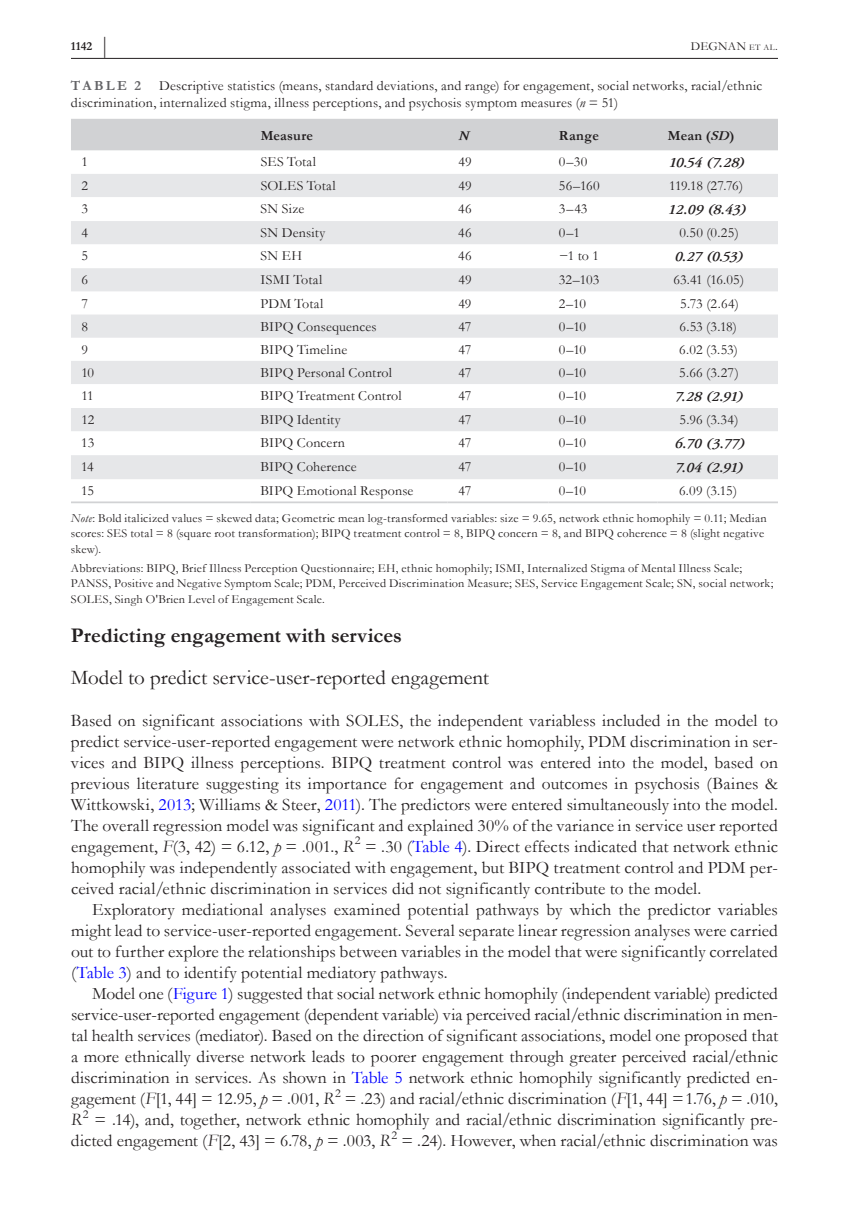
<style>
.page{position:relative;width:849px;height:1221px;background:#fff}
.page>*{position:absolute;margin:0;border:0;box-sizing:border-box;transform-origin:0 0}
.t1{font:21px "Garamond";color:#231f20}
.t2{font:700 21px "Garamond";color:#231f20}
.t3{font:17.5px/21px "Garamond";color:#231f20;text-align:justify}
.t4{font:14px/17.5px "Garamond";letter-spacing:.015em;color:#231f20}
.t5{font:italic 700 14px "Garamond";color:#231f20}
.t6{font:700 14px "Garamond";letter-spacing:.02em;color:#231f20}
.t7{font:700 14px "Garamond";letter-spacing:.165em;color:#636366}
.t8{font:12.25px/15.8px "Garamond";letter-spacing:.02em;color:#231f20}
.t9{font:700 12.25px "Garamond";color:#231f20}
.s1{font-size:23.62px}
.s2{font-size:8.58px}
.s3{font-style:italic}
.s4{font-style:normal}
.s5{color:#00f}
</style>
<div class="page">
<hr style="left:71px;top:58px;width:706px;height:1px;background:#231f20">
<div style="left:71px;top:119px;width:706px;height:31px;background:#d1d2d4"></div>
<svg style="left:71px;top:174px;width:706px;height:305px;fill:#e6e7e9"></svg>
<hr style="left:71px;top:501px;width:179px;height:2px;background:#d1d2d4">
<hr style="left:250px;top:501px;width:197px;height:2px;background:#d1d2d4">
<hr style="left:447px;top:501px;width:101px;height:2px;background:#d1d2d4">
<hr style="left:548px;top:501px;width:109px;height:2px;background:#d1d2d4">
<hr style="left:657px;top:501px;width:120px;height:2px;background:#d1d2d4">
<p class="t9" style="left:71px;top:38px;width:38px">1142 <span class="s1">|</span></p>
<p class="t8" style="left:690px;top:38px;width:89px">DEGNAN <span class="s2">et al</span>.</p>
<p class="t4" style="left:71px;top:76px;width:692px;text-indent:88px">Descriptive statistics (means, standard deviations, and range) for engagement, social networks, racial/ethnic discrimination, internalized stigma, illness perceptions, and psychosis symptom measures (<span class="s3">n</span> = 51)</p>
<p class="t6" style="left:260px;top:126px;width:54px">Measure</p>
<p class="t5" style="left:458px;top:127px;width:12px">N</p>
<p class="t6" style="left:558px;top:126px;width:41px">Range</p>
<p class="t6" style="left:667px;top:126px;width:68px">Mean (<span class="s3">SD</span>)</p>
<p class="t4" style="left:81px;top:152px;width:8px">1</p>
<p class="t4" style="left:260px;top:152px;width:57px">SES Total</p>
<p class="t4" style="left:458px;top:152px;width:15px">49</p>
<p class="t4" style="left:558px;top:152px;width:30px">0–30</p>
<p class="t5" style="left:668px;top:155px;width:77px">10<span class="s4">.</span>54 (7<span class="s4">.</span>28)</p>
<p class="t4" style="left:81px;top:176px;width:8px">2</p>
<p class="t4" style="left:260px;top:176px;width:76px">SOLES Total</p>
<p class="t4" style="left:458px;top:176px;width:15px">49</p>
<p class="t4" style="left:558px;top:176px;width:42px">56–160</p>
<p class="t4" style="left:669px;top:176px;width:76px">119.18 (27.76)</p>
<p class="t4" style="left:81px;top:200px;width:8px">3</p>
<p class="t4" style="left:260px;top:200px;width:45px">SN Size</p>
<p class="t4" style="left:458px;top:200px;width:15px">46</p>
<p class="t4" style="left:558px;top:200px;width:30px">3–43</p>
<p class="t5" style="left:667px;top:202px;width:79px">12<span class="s4">.</span>09 (8<span class="s4">.</span>43)</p>
<p class="t4" style="left:81px;top:224px;width:8px">4</p>
<p class="t4" style="left:260px;top:224px;width:66px">SN Density</p>
<p class="t4" style="left:458px;top:224px;width:15px">46</p>
<p class="t4" style="left:558px;top:224px;width:23px">0–1</p>
<p class="t4" style="left:679px;top:224px;width:61px">0.50 (0.25)</p>
<p class="t4" style="left:81px;top:247px;width:8px">5</p>
<p class="t4" style="left:260px;top:247px;width:43px">SN EH</p>
<p class="t4" style="left:458px;top:247px;width:15px">46</p>
<p class="t4" style="left:559px;top:247px;width:42px">−1 to 1</p>
<p class="t5" style="left:669px;top:249px;width:74px">−0<span class="s4">.</span>27 (0<span class="s4">.</span>53)</p>
<p class="t4" style="left:81px;top:271px;width:8px">6</p>
<p class="t4" style="left:260px;top:271px;width:63px">ISMI Total</p>
<p class="t4" style="left:458px;top:271px;width:15px">49</p>
<p class="t4" style="left:558px;top:271px;width:42px">32–103</p>
<p class="t4" style="left:673px;top:271px;width:72px">63.41 (16.05)</p>
<p class="t4" style="left:81px;top:294px;width:8px">7</p>
<p class="t4" style="left:260px;top:294px;width:64px">PDM Total</p>
<p class="t4" style="left:458px;top:294px;width:15px">49</p>
<p class="t4" style="left:558px;top:294px;width:29px">2–10</p>
<p class="t4" style="left:680px;top:294px;width:60px">5.73 (2.64)</p>
<p class="t4" style="left:81px;top:317px;width:8px">8</p>
<p class="t4" style="left:260px;top:317px;width:117px">BIPQ Consequences</p>
<p class="t4" style="left:458px;top:317px;width:14px">47</p>
<p class="t4" style="left:558px;top:317px;width:29px">0–10</p>
<p class="t4" style="left:679px;top:317px;width:59px">6.53 (3.18)</p>
<p class="t4" style="left:81px;top:340px;width:8px">9</p>
<p class="t4" style="left:260px;top:340px;width:88px">BIPQ Timeline</p>
<p class="t4" style="left:458px;top:340px;width:14px">47</p>
<p class="t4" style="left:558px;top:340px;width:29px">0–10</p>
<p class="t4" style="left:679px;top:340px;width:60px">6.02 (3.53)</p>
<p class="t4" style="left:81px;top:363px;width:14px">10</p>
<p class="t4" style="left:260px;top:363px;width:133px">BIPQ Personal Control</p>
<p class="t4" style="left:458px;top:363px;width:14px">47</p>
<p class="t4" style="left:558px;top:363px;width:29px">0–10</p>
<p class="t4" style="left:679px;top:363px;width:61px">5.66 (3.27)</p>
<p class="t4" style="left:81px;top:386px;width:14px">11</p>
<p class="t4" style="left:260px;top:386px;width:143px">BIPQ Treatment Control</p>
<p class="t4" style="left:458px;top:386px;width:14px">47</p>
<p class="t4" style="left:558px;top:386px;width:29px">0–10</p>
<p class="t5" style="left:674px;top:389px;width:69px">7<span class="s4">.</span>28 (2<span class="s4">.</span>91)</p>
<p class="t4" style="left:81px;top:410px;width:15px">12</p>
<p class="t4" style="left:260px;top:410px;width:82px">BIPQ Identity</p>
<p class="t4" style="left:458px;top:410px;width:14px">47</p>
<p class="t4" style="left:558px;top:410px;width:29px">0–10</p>
<p class="t4" style="left:679px;top:410px;width:60px">5.96 (3.34)</p>
<p class="t4" style="left:81px;top:434px;width:14px">13</p>
<p class="t4" style="left:260px;top:434px;width:86px">BIPQ Concern</p>
<p class="t4" style="left:458px;top:434px;width:14px">47</p>
<p class="t4" style="left:558px;top:434px;width:29px">0–10</p>
<p class="t5" style="left:674px;top:436px;width:71px">6<span class="s4">.</span>70 (3<span class="s4">.</span>77)</p>
<p class="t4" style="left:81px;top:458px;width:14px">14</p>
<p class="t4" style="left:260px;top:458px;width:98px">BIPQ Coherence</p>
<p class="t4" style="left:458px;top:458px;width:14px">47</p>
<p class="t4" style="left:558px;top:458px;width:29px">0–10</p>
<p class="t5" style="left:674px;top:460px;width:69px">7<span class="s4">.</span>04 (2<span class="s4">.</span>91)</p>
<p class="t4" style="left:81px;top:482px;width:14px">15</p>
<p class="t4" style="left:260px;top:482px;width:154px">BIPQ Emotional Response</p>
<p class="t4" style="left:458px;top:482px;width:14px">47</p>
<p class="t4" style="left:558px;top:482px;width:29px">0–10</p>
<p class="t4" style="left:678px;top:482px;width:60px">6.09 (3.15)</p>
<p class="t8" style="left:71px;top:509px;width:697px"><span class="s3">Note</span>: Bold italicized values = skewed data; Geometric mean log-transformed variables: size = 9.65, network ethnic homophily = 0.11; Median scores: SES total = 8 (square root transformation); BIPQ treatment control = 8, BIPQ concern = 8, and BIPQ coherence = 8 (slight negative skew).</p>
<p class="t8" style="left:71px;top:559px;width:703px">Abbreviations: BIPQ, Brief Illness Perception Questionnaire; EH, ethnic homophily; ISMI, Internalized Stigma of Mental Illness Scale;<br>PANSS, Positive and Negative Symptom Scale; PDM, Perceived Discrimination Measure; SES, Service Engagement Scale; SN, social network;<br>SOLES, Singh O'Brien Level of Engagement Scale.</p>
<p class="t7" style="left:71px;top:76px;width:72px">TABLE 2</p>
<p class="t2" style="left:71px;top:621px;width:332px">Predicting engagement with services</p>
<p class="t1" style="left:71px;top:663px;width:419px">Model to predict service-user-reported engagement</p>
<p class="t3" style="left:71px;top:709px;width:708px">Based on significant associations with SOLES, the independent variabless included in the model to predict service-user-reported engagement were network ethnic homophily, PDM discrimination in ser&shy;vices and BIPQ illness perceptions. BIPQ treatment control was entered into the model, based on previous literature suggesting its importance for engagement and outcomes in psychosis (Baines &amp; Wittkowski, <span class="s5">2013</span>; Williams &amp; Steer, <span class="s5">2011</span>). The predictors were entered simultaneously into the model.<br>The overall regression model was significant and explained 30% of the variance in service user reported engagement, <span class="s3">F</span>(3, 42) = 6.12, <span class="s3">p</span> = .001., <span class="s3">R</span></p>
<p class="t8" style="left:355px;top:832px;width:7px">2</p>
<p class="t3" style="left:71px;top:835px;width:708px;text-indent:294px">= .30 (<span class="s5">Table 4</span>). Direct effects indicated that network ethnic homophily was independently associated with engagement, but BIPQ treatment control and PDM per&shy;ceived racial/ethnic discrimination in services did not significantly contribute to the model.</p>
<p class="t3" style="left:71px;top:898px;width:708px;text-indent:21px">Exploratory mediational analyses examined potential pathways by which the predictor variables might lead to service-user-reported engagement. Several separate linear regression analyses were carried out to further explore the relationships between variables in the model that were significantly correlated (<span class="s5">Table 3</span>) and to identify potential mediatory pathways.</p>
<p class="t3" style="left:71px;top:982px;width:708px;text-indent:21px">Model one (<span class="s5">Figure 1</span>) suggested that social network ethnic homophily (independent variable) predicted service-user-reported engagement (dependent variable) via perceived racial/ethnic discrimination in men&shy;tal health services (mediator). Based on the direction of significant associations, model one proposed that a more ethnically diverse network leads to poorer engagement through greater perceived racial/ethnic discrimination in services. As shown in <span class="s5">Table 5</span> network ethnic homophily significantly predicted en&shy;gagement (<span class="s3">F</span>[1, 44] = 12.95, <span class="s3">p</span> = .001, <span class="s3">R</span><sup>2</sup> = .23) and racial/ethnic discrimination (<span class="s3">F</span>[1, 44] =1.76, <span class="s3">p</span> = .010, <span class="s3">R</span></p>
<p class="t8" style="left:83px;top:1105px;width:7px">2</p>
<p class="t3" style="left:71px;top:1108px;width:708px;text-indent:24px">= .14), and, together, network ethnic homophily and racial/ethnic discrimination significantly pre&shy;dicted engagement (<span class="s3">F</span>[2, 43] = 6.78, <span class="s3">p</span> = .003, <span class="s3">R</span></p>
<p class="t8" style="left:391px;top:1126px;width:7px">2</p>
<p class="t3" style="left:401px;top:1129px;width:378px">= .24). However, when racial/ethnic discrimination was</p>
</div>
